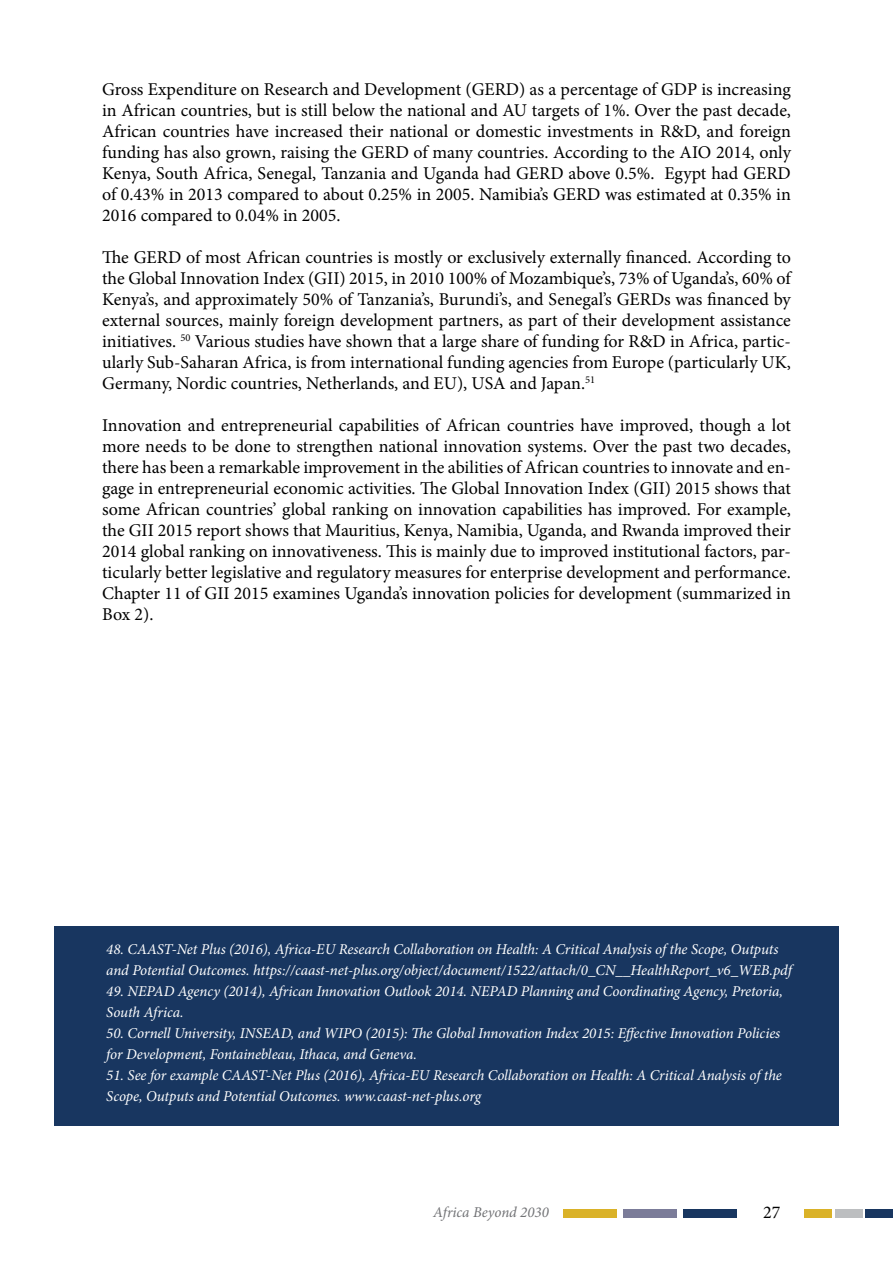
<style>
.page{position:relative;width:893px;height:1263px;background:#fff}
.page>*{position:absolute;margin:0;border:0;box-sizing:border-box;transform-origin:0 0}
.t1{font:18px/21px "Minion Pro";color:#000;text-align:justify}
.t2{font:italic 15px/21px "Minion Pro";letter-spacing:-.005em;color:#fff}
.t3{font:italic 15px "Minion Pro";color:#717275}
</style>
<div class="page">
<div style="left:563px;top:1208px;width:53px;height:9px;background:#dab228"></div>
<div style="left:623px;top:1208px;width:53px;height:9px;background:#7b7c99"></div>
<div style="left:683px;top:1208px;width:53px;height:9px;background:#183660"></div>
<div style="left:804px;top:1208px;width:27px;height:9px;background:#dab228"></div>
<div style="left:835px;top:1208px;width:27px;height:9px;background:#bcbec0"></div>
<div style="left:866px;top:1208px;width:27px;height:9px;background:#183660"></div>
<div style="left:54px;top:926px;width:785px;height:199px;background:#183660"></div>
<p class="t1" style="left:102px;top:79px;width:690px">Gross Expenditure on Research and Development (GERD) as a percentage of GDP is increasing in African countries, but is still below the national and AU targets of 1%. Over the past decade, African countries have increased their national or domestic investments in R&amp;D, and foreign funding has also grown, raising the GERD of many countries. According to the AIO 2014, only Kenya, South Africa, Senegal, Tanzania and Uganda had GERD above 0.5%. Egypt had GERD of 0.43% in 2013 compared to about 0.25% in 2005. Namibia’s GERD was estimated at 0.35% in 2016 compared to 0.04% in 2005.</p>
<p class="t1" style="left:102px;top:247px;width:690px">The GERD of most African countries is mostly or exclusively externally financed. According to the Global Innovation Index (GII) 2015, in 2010 100% of Mozambique’s, 73% of Uganda’s, 60% of Kenya’s, and approximately 50% of Tanzania’s, Burundi’s, and Senegal’s GERDs was financed by external sources, mainly foreign development partners, as part of their development assistance initiatives. <sup>50</sup> Various studies have shown that a large share of funding for R&amp;D in Africa, partic&shy;ularly Sub-Saharan Africa, is from international funding agencies from Europe (particularly UK, Germany, Nordic countries, Netherlands, and EU), USA and Japan.<sup>51</sup></p>
<p class="t1" style="left:102px;top:415px;width:690px">Innovation and entrepreneurial capabilities of African countries have improved, though a lot more needs to be done to strengthen national innovation systems. Over the past two decades, there has been a remarkable improvement in the abilities of African countries to innovate and en&shy;gage in entrepreneurial economic activities. The Global Innovation Index (GII) 2015 shows that some African countries’ global ranking on innovation capabilities has improved. For example, the GII 2015 report shows that Mauritius, Kenya, Namibia, Uganda, and Rwanda improved their 2014 global ranking on innovativeness. This is mainly due to improved institutional factors, par&shy;ticularly better legislative and regulatory measures for enterprise development and performance.<br>Chapter 11 of GII 2015 examines Uganda’s innovation policies for development (summarized in Box 2).</p>
<p class="t2" style="left:106px;top:939px;width:687px">48. CAAST-Net Plus (2016), Africa-EU Research Collaboration on Health: A Critical Analysis of the Scope, Outputs and Potential Outcomes. https://caast-net-plus.org/object/document/1522/attach/0_CN__HealthReport_v6_WEB.pdf</p>
<p class="t2" style="left:106px;top:981px;width:678px">49. NEPAD Agency (2014), African Innovation Outlook 2014. NEPAD Planning and Coordinating Agency, Pretoria,<br>South Africa.</p>
<p class="t2" style="left:106px;top:1023px;width:675px">50. Cornell University, INSEAD, and WIPO (2015): The Global Innovation Index 2015: Effective Innovation Policies for Development, Fontainebleau, Ithaca, and Geneva.</p>
<p class="t2" style="left:106px;top:1065px;width:677px">51. See for example CAAST-Net Plus (2016), Africa-EU Research Collaboration on Health: A Critical Analysis of the<br>Scope, Outputs and Potential Outcomes. www.caast-net-plus.org</p>
<p class="t3" style="left:433px;top:1202px;width:117px">Africa Beyond 2030</p>
<p class="t1" style="left:763px;top:1201px;width:19px">27</p>
</div>
